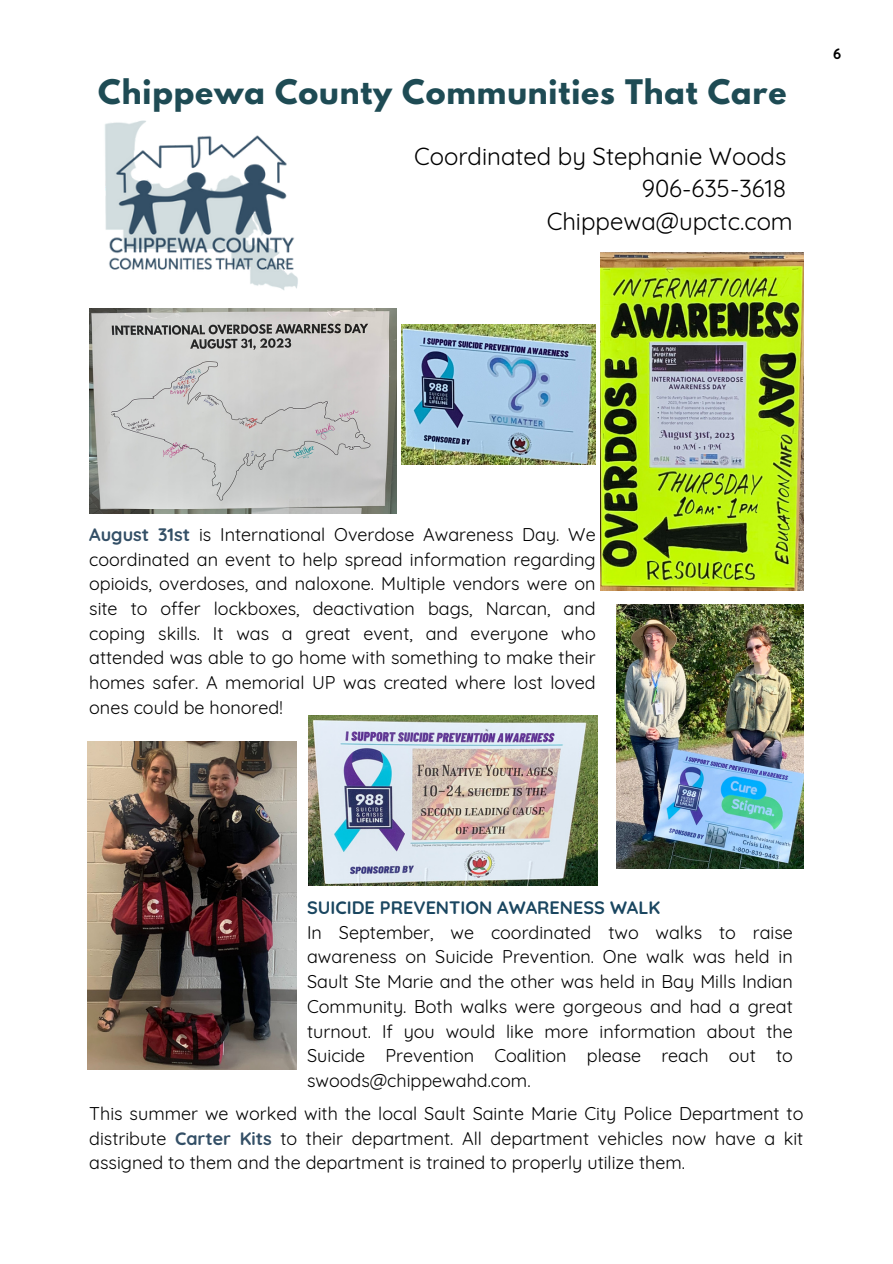
<style>
.page{position:relative;width:893px;height:1264px;background:#fff}
.page>*{position:absolute;margin:0;border:0;box-sizing:border-box;transform-origin:0 0}
.t1{font:700 30px "League Spartan";letter-spacing:.03em;color:#1e4b54}
.t2{font:24px "Quicksand";color:#000}
.t3{font:18px/24.8px "Quicksand";color:#000;text-align:justify}
.t4{font:700 18px "Quicksand";color:#1a4660}
.t5{font:700 15px "Quicksand";color:#000}
.s1{font-weight:700;color:#334f66}
</style>
<div class="page">
<img style="left:105px;top:120px;width:193px;height:170px">
<img style="left:87px;top:742px;width:210px;height:327px">
<img style="left:89px;top:308px;width:307px;height:205px">
<img style="left:600px;top:253px;width:203px;height:337px">
<img style="left:616px;top:604px;width:187px;height:264px">
<img style="left:401px;top:324px;width:194px;height:140px">
<img style="left:309px;top:715px;width:288px;height:170px">
<p class="t1" style="left:98px;top:77px;width:689px">Chippewa County Communities That Care</p>
<p class="t2" style="left:414px;top:141px;width:373px">Coordinated by Stephanie Woods</p>
<p class="t2" style="left:641px;top:173px;width:146px">906-635-3618</p>
<p class="t2" style="left:546px;top:206px;width:247px">Chippewa@upctc.com</p>
<p class="t5" style="left:833px;top:44px;width:10px">6</p>
<p class="t3" style="left:89px;top:521px;width:508px"><span class="s1">August 31st</span> is International Overdose Awareness Day. We coordinated an event to help spread information regarding opioids, overdoses, and naloxone. Multiple vendors were on site to offer lockboxes, deactivation bags, Narcan, and coping skills. It was a great event, and everyone who attended was able to go home with something to make their homes safer. A memorial UP was created where lost loved ones could be honored!</p>
<p class="t4" style="left:307px;top:895px;width:354px">SUICIDE PREVENTION AWARENESS WALK</p>
<p class="t3" style="left:307px;top:919px;width:487px">In September, we coordinated two walks to raise awareness on Suicide Prevention. One walk was held in Sault Ste Marie and the other was held in Bay Mills Indian Community. Both walks were gorgeous and had a great turnout. If you would like more information about the Suicide Prevention Coalition please reach out to swoods@chippewahd.com.</p>
<p class="t3" style="left:89px;top:1100px;width:715px">This summer we worked with the local Sault Sainte Marie City Police Department to distribute <span class="s1">Carter Kits</span> to their department. All department vehicles now have a kit assigned to them and the department is trained to properly utilize them.</p>
</div>
